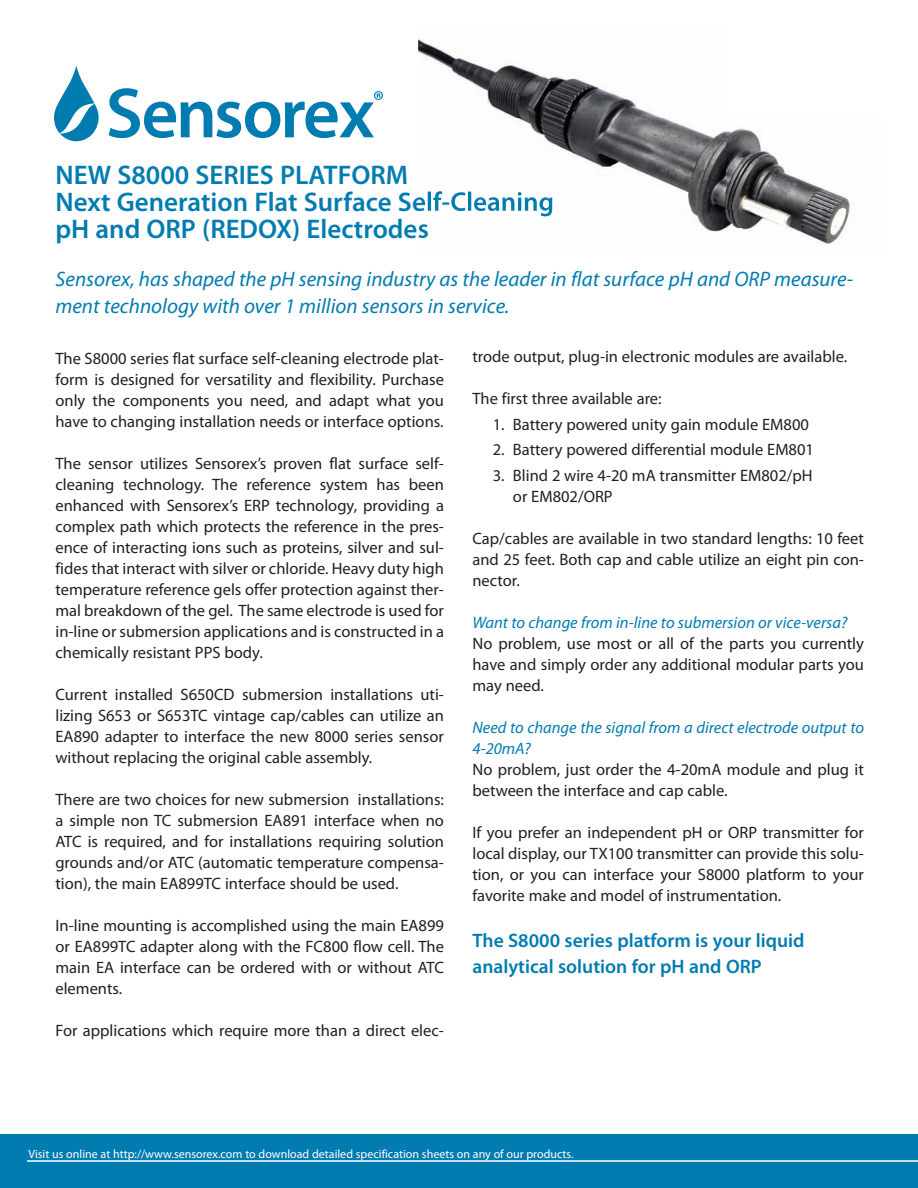
<style>
.page{position:relative;width:918px;height:1188px;background:#fff}
.page>*{position:absolute;margin:0;border:0;box-sizing:border-box;transform-origin:0 0}
.t1{font:600 27px/27px "Myriad Pro";color:#007cb1}
.t2{font:italic 21px/27px "Myriad Pro";color:#007cb1}
.t3{font:600 19.5px/25.5px "Myriad Pro";color:#007cb1}
.t4{font:16.5px/21px "Myriad Pro";color:#231f20;text-align:justify}
.t5{font:italic 16.5px/21px "Myriad Pro";color:#007cb1}
.t6{font:12px "Myriad Pro";color:#fff}
</style>
<div class="page">
<div style="left:0;top:1134px;width:918px;height:54px;background:#007cb1"></div>
<hr style="left:27px;top:1160px;width:891px;height:2px;background:#fff">
<img style="left:418px;top:38px;width:433px;height:206px">
<img style="left:418px;top:191px;width:134px;height:25px">
<img style="left:418px;top:219px;width:10px;height:24px">
<svg style="left:54px;top:66px;width:329px;height:75px"></svg>
<h1 class="t1" style="left:55px;top:161px;width:500px">NEW S8000 SERIES PLATFORM<br>Next Generation Flat Surface Self-Cleaning pH and ORP (REDOX) Electrodes</h1>
<p class="t2" style="left:55px;top:265px;width:799px">Sensorex, has shaped the pH sensing industry as the leader in flat surface pH and ORP measure&shy;ment technology with over 1 million sensors in service.</p>
<p class="t4" style="left:56px;top:347px;width:390px">The S8000 series flat surface self-cleaning electrode plat&shy;form is designed for versatility and flexibility. Purchase only the components you need, and adapt what you have to changing installation needs or interface options.</p>
<p class="t4" style="left:56px;top:452px;width:390px">The sensor utilizes Sensorex’s proven flat surface self&shy;cleaning technology. The reference system has been enhanced with Sensorex’s ERP technology, providing a complex path which protects the reference in the pres&shy;ence of interacting ions such as proteins, silver and sul&shy;fides that interact with silver or chloride. Heavy duty high temperature reference gels offer protection against ther&shy;mal breakdown of the gel. The same electrode is used for in-line or submersion applications and is constructed in a chemically resistant PPS body.</p>
<p class="t4" style="left:56px;top:683px;width:390px">Current installed S650CD submersion installations uti&shy;lizing S653 or S653TC vintage cap/cables can utilize an EA890 adapter to interface the new 8000 series sensor without replacing the original cable assembly.</p>
<p class="t4" style="left:56px;top:788px;width:390px">There are two choices for new submersion installations: a simple non TC submersion EA891 interface when no ATC is required, and for installations requiring solution grounds and/or ATC (automatic temperature compensa&shy;tion), the main EA899TC interface should be used.</p>
<p class="t4" style="left:56px;top:914px;width:390px">In-line mounting is accomplished using the main EA899 or EA899TC adapter along with the FC800 flow cell. The main EA interface can be ordered with or without ATC elements.</p>
<p class="t4" style="left:56px;top:1019px;width:390px">For applications which require more than a direct elec-</p>
<p class="t4" style="left:473px;top:346px;width:376px">trode output, plug-in electronic modules are available.</p>
<p class="t4" style="left:473px;top:388px;width:191px">The first three available are:</p>
<p class="t4" style="left:493px;top:413px;width:318px">1. Battery powered unity gain module EM800</p>
<p class="t4" style="left:493px;top:439px;width:323px">2. Battery powered differential module EM801</p>
<p class="t4" style="left:513px;top:464px;width:301px;text-indent:-20px">3. Blind 2 wire 4-20 mA transmitter EM802/pH or EM802/ORP</p>
<p class="t4" style="left:472px;top:527px;width:393px">Cap/cables are available in two standard lengths: 10 feet and 25 feet. Both cap and cable utilize an eight pin con&shy;nector.</p>
<p class="t5" style="left:472px;top:611px;width:376px">Want to change from in-line to submersion or vice-versa?</p>
<p class="t4" style="left:472px;top:632px;width:393px">No problem, use most or all of the parts you currently have and simply order any additional modular parts you may need.</p>
<p class="t5" style="left:472px;top:716px;width:393px">Need to change the signal from a direct electrode output to<br>4-20mA?</p>
<p class="t4" style="left:472px;top:758px;width:393px">No problem, just order the 4-20mA module and plug it between the interface and cap cable.</p>
<p class="t4" style="left:472px;top:821px;width:393px">If you prefer an independent pH or ORP transmitter for local display, our TX100 transmitter can provide this solu&shy;tion, or you can interface your S8000 platform to your favorite make and model of instrumentation.</p>
<p class="t3" style="left:472px;top:927px;width:334px">The S8000 series platform is your liquid analytical solution for pH and ORP</p>
<p class="t6" style="left:28px;top:1147px;width:547px">Visit us online at http://www.sensorex.com to download detailed specification sheets on any of our products.</p>
</div>
